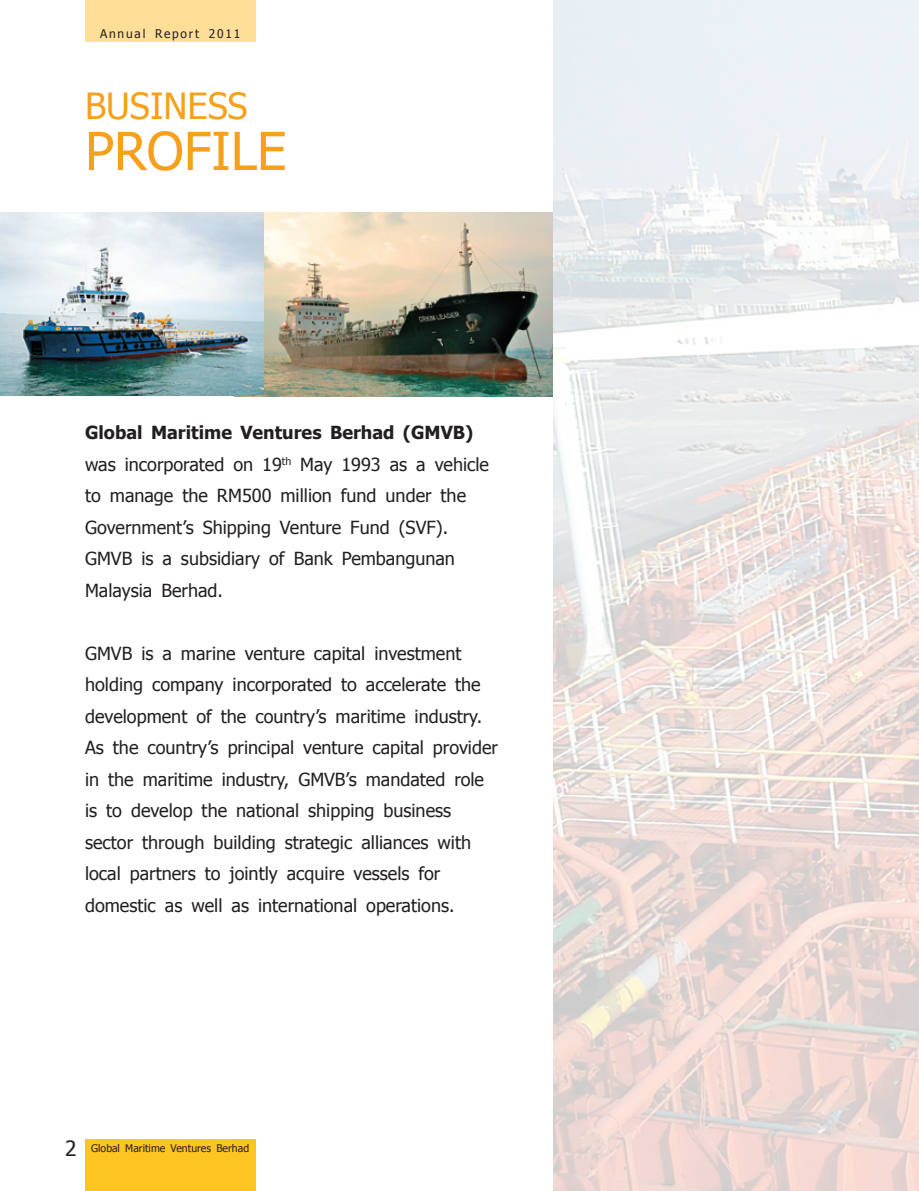
<style>
.page{position:relative;width:919px;height:1191px;background:#fff}
.page>*{position:absolute;margin:0;border:0;box-sizing:border-box;transform-origin:0 0}
.t1{font:52.5px "Tahoma";color:#f6a01b}
.t2{font:36px "Tahoma";color:#f6a01b}
.t3{font:21px "Tahoma";color:#231f20}
.t4{font:18px/31.5px "Tahoma";color:#231f20}
.t5{font:12px "Tahoma";letter-spacing:.15em;color:#231f20}
.t6{font:10.5px "Tahoma";color:#231f20}
.s1{font-weight:700}
</style>
<div class="page">
<div style="left:85px;top:1140px;width:170px;height:51px;background:#fec422"></div>
<img style="left:263px;top:213px;width:290px;height:183px">
<svg style="left:553px;top:0;width:365px;height:1191px"></svg>
<div style="left:85px;top:0;width:170px;height:42px;background:#ffde97"></div>
<img style="left:0;top:213px;width:263px;height:183px">
<p class="t5" style="left:100px;top:26px;width:142px">Annual Report 2011</p>
<p class="t2" style="left:85px;top:82px;width:66px">Business</p>
<p class="t1" style="left:85px;top:116px;width:58px">Profi</p>
<p class="t1" style="left:231px;top:116px;width:51px">le</p>
<p class="t4" style="left:85px;top:416px;width:405px"><span class="s1">Global Maritime Ventures Berhad (GMVB) </span>was incorporated on 19<sup>th</sup> May 1993 as a vehicle to manage the RM500 million fund under the Government’s Shipping Venture Fund (SVF).<br>GMVB is a subsidiary of Bank Pembangunan Malaysia Berhad.</p>
<p class="t4" style="left:85px;top:636px;width:414px">GMVB is a marine venture capital investment holding company incorporated to accelerate the development of the country’s maritime industry.<br>As the country’s principal venture capital provider in the maritime industry, GMVB’s mandated role is to develop the national shipping business sector through building strategic alliances with local partners to jointly acquire vessels for domestic as well as international operations.</p>
<p class="t3" style="left:65px;top:1134px;width:13px">2</p>
<p class="t6" style="left:91px;top:1141px;width:159px">Global Maritime Ventures Berhad</p>
</div>
